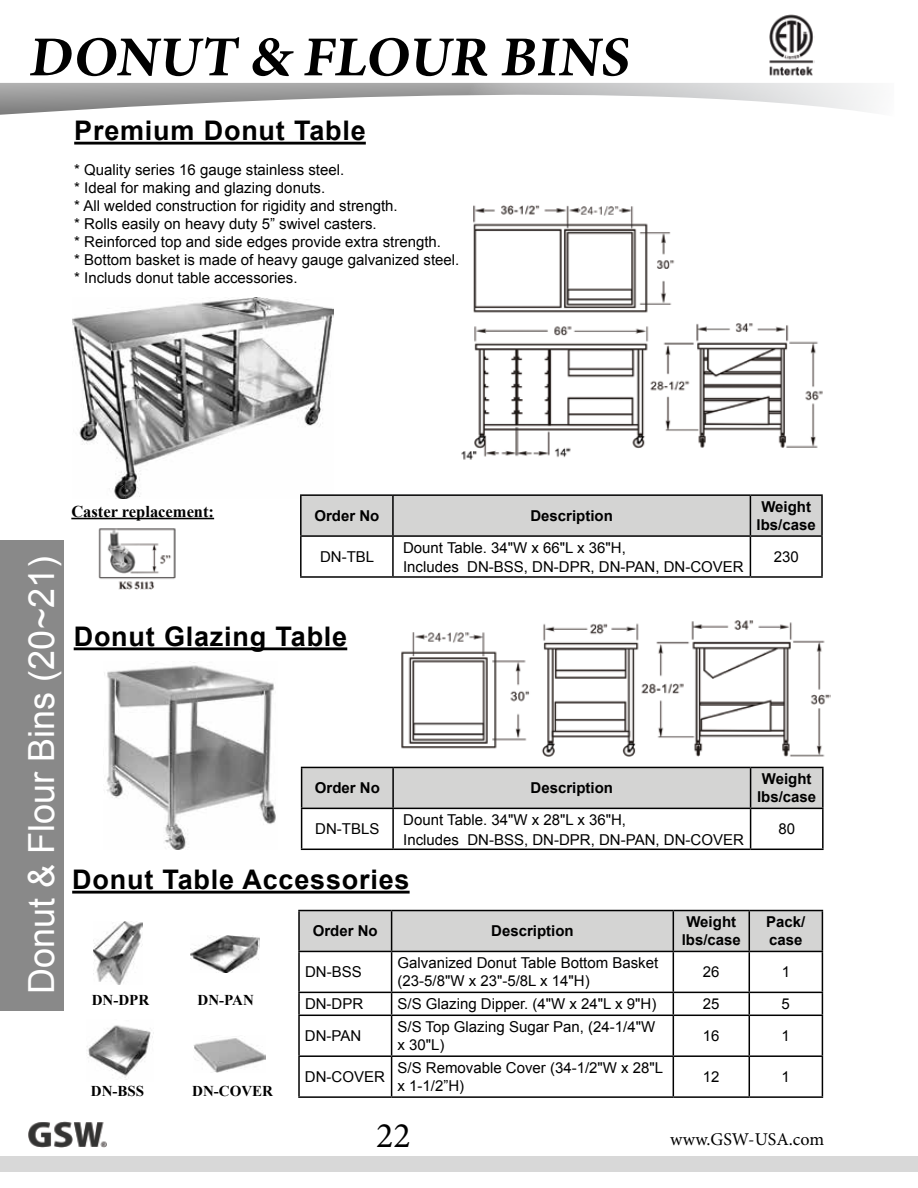
<style>
.page{position:relative;width:918px;height:1188px;background:#fff}
.page>*{position:absolute;margin:0;border:0;box-sizing:border-box;transform-origin:0 0}
.t1{font:700 56.4px "Minion Pro";color:#000}
.t2{font:36px "Arial";color:#fff}
.t3{font:36px "Minion Pro";color:#000}
.t4{font:700 27px "Arial";letter-spacing:.03em;color:#000}
.t5{font:18px "Minion Pro";color:#000}
.t6{font:700 16.5px "Times New Roman";color:#000}
.t7{font:15px/18px "Arial";color:#000}
.t8{font:700 15px/18px "Arial";color:#000;text-align:center}
.t9{font:700 15px "Times New Roman";color:#000}
</style>
<div class="page">
<div style="left:0;top:540px;width:64px;height:470px;background:#898989"></div>
<img style="left:769px;top:14px;width:46px;height:53px">
<img style="left:29px;top:1121px;width:78px;height:27px">
<div style="left:0;top:1156px;width:918px;height:16px;background:#d8d8d8"></div>
<svg style="left:0;top:67px;width:871px;height:48px"></svg>
<img style="left:461px;top:205px;width:362px;height:255px">
<img style="left:401px;top:620px;width:429px;height:137px">
<div style="left:300px;top:911px;width:522px;height:40px;background:#d4d4d3"></div>
<hr style="left:298px;top:910px;width:94px;height:1px;background:#000">
<hr style="left:298px;top:911px;width:2px;height:40px;background:#000">
<hr style="left:392px;top:910px;width:281px;height:1px;background:#000">
<hr style="left:391px;top:911px;width:1px;height:40px;background:#000">
<hr style="left:673px;top:910px;width:76px;height:1px;background:#000">
<hr style="left:673px;top:911px;width:1px;height:40px;background:#000">
<hr style="left:749px;top:910px;width:74px;height:1px;background:#000">
<hr style="left:749px;top:911px;width:1px;height:40px;background:#000">
<hr style="left:822px;top:911px;width:1px;height:40px;background:#000">
<hr style="left:298px;top:951px;width:94px;height:1px;background:#000">
<hr style="left:298px;top:952px;width:2px;height:40px;background:#000">
<hr style="left:392px;top:951px;width:281px;height:1px;background:#000">
<hr style="left:391px;top:952px;width:1px;height:40px;background:#000">
<hr style="left:673px;top:951px;width:76px;height:1px;background:#000">
<hr style="left:673px;top:952px;width:1px;height:40px;background:#000">
<hr style="left:749px;top:951px;width:74px;height:1px;background:#000">
<hr style="left:749px;top:952px;width:1px;height:40px;background:#000">
<hr style="left:822px;top:952px;width:1px;height:40px;background:#000">
<hr style="left:298px;top:992px;width:94px;height:1px;background:#000">
<hr style="left:298px;top:993px;width:2px;height:22px;background:#000">
<hr style="left:392px;top:992px;width:281px;height:1px;background:#000">
<svg style="left:391px;top:993px;width:1px;height:22px"></svg>
<hr style="left:673px;top:992px;width:76px;height:1px;background:#000">
<svg style="left:673px;top:993px;width:1px;height:22px"></svg>
<hr style="left:749px;top:992px;width:74px;height:1px;background:#000">
<svg style="left:749px;top:993px;width:1px;height:22px"></svg>
<svg style="left:822px;top:993px;width:1px;height:22px"></svg>
<hr style="left:298px;top:1015px;width:94px;height:1px;background:#000">
<hr style="left:298px;top:1016px;width:2px;height:39px;background:#000">
<hr style="left:392px;top:1015px;width:281px;height:1px;background:#000">
<hr style="left:391px;top:1016px;width:1px;height:39px;background:#000">
<hr style="left:673px;top:1015px;width:76px;height:1px;background:#000">
<hr style="left:673px;top:1016px;width:1px;height:39px;background:#000">
<hr style="left:749px;top:1015px;width:74px;height:1px;background:#000">
<hr style="left:749px;top:1016px;width:1px;height:39px;background:#000">
<hr style="left:822px;top:1016px;width:1px;height:39px;background:#000">
<hr style="left:298px;top:1055px;width:94px;height:2px;background:#000">
<hr style="left:298px;top:1057px;width:2px;height:39px;background:#000">
<hr style="left:392px;top:1055px;width:281px;height:2px;background:#000">
<hr style="left:391px;top:1057px;width:1px;height:39px;background:#000">
<hr style="left:673px;top:1055px;width:76px;height:2px;background:#000">
<hr style="left:673px;top:1057px;width:1px;height:39px;background:#000">
<hr style="left:749px;top:1055px;width:74px;height:2px;background:#000">
<hr style="left:749px;top:1057px;width:1px;height:39px;background:#000">
<hr style="left:822px;top:1057px;width:1px;height:39px;background:#000">
<hr style="left:298px;top:1096px;width:94px;height:2px;background:#000">
<hr style="left:392px;top:1096px;width:281px;height:2px;background:#000">
<hr style="left:673px;top:1096px;width:76px;height:2px;background:#000">
<hr style="left:749px;top:1096px;width:74px;height:2px;background:#000">
<div style="left:302px;top:768px;width:520px;height:40px;background:#d4d4d3"></div>
<hr style="left:301px;top:767px;width:92px;height:1px;background:#000">
<hr style="left:301px;top:768px;width:1px;height:40px;background:#000">
<hr style="left:393px;top:767px;width:358px;height:1px;background:#000">
<hr style="left:392px;top:768px;width:2px;height:40px;background:#000">
<hr style="left:751px;top:767px;width:73px;height:1px;background:#000">
<hr style="left:750px;top:768px;width:1px;height:40px;background:#000">
<hr style="left:822px;top:768px;width:2px;height:40px;background:#000">
<hr style="left:301px;top:808px;width:92px;height:1px;background:#000">
<hr style="left:301px;top:809px;width:1px;height:40px;background:#000">
<hr style="left:393px;top:808px;width:358px;height:1px;background:#000">
<hr style="left:392px;top:809px;width:2px;height:40px;background:#000">
<hr style="left:751px;top:808px;width:73px;height:1px;background:#000">
<hr style="left:750px;top:809px;width:1px;height:40px;background:#000">
<hr style="left:822px;top:809px;width:2px;height:40px;background:#000">
<hr style="left:301px;top:849px;width:92px;height:1px;background:#000">
<hr style="left:393px;top:849px;width:358px;height:1px;background:#000">
<hr style="left:751px;top:849px;width:73px;height:1px;background:#000">
<hr style="left:74px;top:142px;width:292px;height:3px;background:#000">
<img style="left:72px;top:298px;width:262px;height:200px">
<hr style="left:74px;top:647px;width:273px;height:3px;background:#000">
<img style="left:104px;top:662px;width:172px;height:187px">
<hr style="left:72px;top:891px;width:338px;height:3px;background:#000">
<img style="left:94px;top:921px;width:48px;height:63px">
<img style="left:190px;top:935px;width:69px;height:38px">
<img style="left:87px;top:1025px;width:67px;height:55px">
<img style="left:193px;top:1038px;width:72px;height:34px">
<img style="left:98px;top:528px;width:78px;height:62px">
<hr style="left:71px;top:518px;width:143px;height:1px;background:#000">
<div style="left:302px;top:496px;width:519px;height:39px;background:#d4d4d3"></div>
<hr style="left:300px;top:494px;width:93px;height:2px;background:#000">
<hr style="left:300px;top:496px;width:2px;height:39px;background:#000">
<hr style="left:393px;top:494px;width:357px;height:2px;background:#000">
<hr style="left:392px;top:496px;width:2px;height:39px;background:#000">
<hr style="left:750px;top:494px;width:73px;height:2px;background:#000">
<hr style="left:750px;top:496px;width:1px;height:39px;background:#000">
<hr style="left:821px;top:496px;width:2px;height:39px;background:#000">
<hr style="left:300px;top:535px;width:93px;height:2px;background:#000">
<hr style="left:300px;top:537px;width:2px;height:39px;background:#000">
<hr style="left:393px;top:535px;width:357px;height:2px;background:#000">
<hr style="left:392px;top:537px;width:2px;height:39px;background:#000">
<hr style="left:750px;top:535px;width:73px;height:2px;background:#000">
<hr style="left:750px;top:537px;width:1px;height:39px;background:#000">
<hr style="left:821px;top:537px;width:2px;height:39px;background:#000">
<hr style="left:300px;top:576px;width:93px;height:2px;background:#000">
<hr style="left:393px;top:576px;width:357px;height:2px;background:#000">
<hr style="left:750px;top:576px;width:73px;height:2px;background:#000">
<h1 class="t1" style="left:28px;top:18px;width:611px">DONUT &amp; FLOUR BINS</h1>
<h3 class="t4" style="left:74px;top:113px;width:293px">Premium Donut Table</h3>
<p class="t7" style="left:74px;top:161px;width:387px">* Quality series 16 gauge stainless steel.<br>* Ideal for making and glazing donuts.<br>* All welded construction for rigidity and strength.<br>* Rolls easily on heavy duty 5” swivel casters.<br>* Reinforced top and side edges provide extra strength.<br>* Bottom basket is made of heavy gauge galvanized steel. * Includs donut table accessories.</p>
<h2 class="t2" style="left:18px;top:994px;width:439px;rotate:-90deg">Donut &amp; Flour Bins (20~21)</h2>
<p class="t6" style="left:71px;top:500px;width:144px">Caster replacement:</p>
<p class="t8" style="left:314px;top:507px;width:67px">Order No</p>
<p class="t8" style="left:530px;top:507px;width:84px">Description</p>
<p class="t8" style="left:757px;top:498px;width:61px">Weight lbs/case</p>
<p class="t7" style="left:320px;top:548px;width:56px">DN-TBL</p>
<p class="t7" style="left:403px;top:538px;width:342px;line-height:19.5px">Dount Table. 34"W x 66"L x 36"H,<br>Includes DN-BSS, DN-DPR, DN-PAN, DN-COVER</p>
<p class="t7" style="left:774px;top:548px;width:27px">230</p>
<h3 class="t4" style="left:74px;top:619px;width:275px">Donut Glazing Table</h3>
<p class="t8" style="left:315px;top:780px;width:67px">Order No</p>
<p class="t8" style="left:531px;top:780px;width:84px">Description</p>
<p class="t8" style="left:757px;top:771px;width:61px">Weight lbs/case</p>
<p class="t7" style="left:315px;top:820px;width:66px">DN-TBLS</p>
<p class="t7" style="left:403px;top:810px;width:342px;line-height:19.5px">Dount Table. 34"W x 28"L x 36"H,<br>Includes DN-BSS, DN-DPR, DN-PAN, DN-COVER</p>
<p class="t7" style="left:778px;top:820px;width:18px">80</p>
<h3 class="t4" style="left:72px;top:862px;width:339px">Donut Table Accessories</h3>
<p class="t9" style="left:92px;top:989px;width:59px">DN-DPR</p>
<p class="t9" style="left:198px;top:989px;width:58px">DN-PAN</p>
<p class="t9" style="left:91px;top:1080px;width:55px">DN-BSS</p>
<p class="t9" style="left:192px;top:1080px;width:82px">DN-COVER</p>
<p class="t8" style="left:313px;top:923px;width:67px">Order No</p>
<p class="t8" style="left:491px;top:923px;width:84px">Description</p>
<p class="t8" style="left:682px;top:914px;width:61px">Weight lbs/case</p>
<p class="t8" style="left:766px;top:914px;width:41px;text-align:left">Pack/ case</p>
<p class="t7" style="left:305px;top:963px;width:58px">DN-BSS</p>
<p class="t7" style="left:398px;top:954px;width:262px">Galvanized Donut Table Bottom Basket (23-5/8"W x 23"-5/8L x 14"H)</p>
<p class="t7" style="left:703px;top:963px;width:18px">26</p>
<p class="t7" style="left:782px;top:963px;width:10px">1</p>
<p class="t7" style="left:305px;top:995px;width:60px">DN-DPR</p>
<p class="t7" style="left:398px;top:995px;width:260px">S/S Glazing Dipper. (4"W x 24"L x 9"H)</p>
<p class="t7" style="left:703px;top:995px;width:18px">25</p>
<p class="t7" style="left:782px;top:995px;width:10px">5</p>
<p class="t7" style="left:305px;top:1027px;width:58px">DN-PAN</p>
<p class="t7" style="left:398px;top:1018px;width:259px">S/S Top Glazing Sugar Pan, (24-1/4"W x 30"L)</p>
<p class="t7" style="left:703px;top:1027px;width:18px">16</p>
<p class="t7" style="left:782px;top:1027px;width:10px">1</p>
<p class="t7" style="left:305px;top:1068px;width:81px">DN-COVER</p>
<p class="t7" style="left:398px;top:1059px;width:267px">S/S Removable Cover (34-1/2"W x 28"L x 1-1/2”H)</p>
<p class="t7" style="left:703px;top:1068px;width:18px">12</p>
<p class="t7" style="left:782px;top:1068px;width:10px">1</p>
<h2 class="t3" style="left:376px;top:1111px;width:36px">22</h2>
<p class="t5" style="left:670px;top:1127px;width:156px">www.GSW-USA.com</p>
</div>
